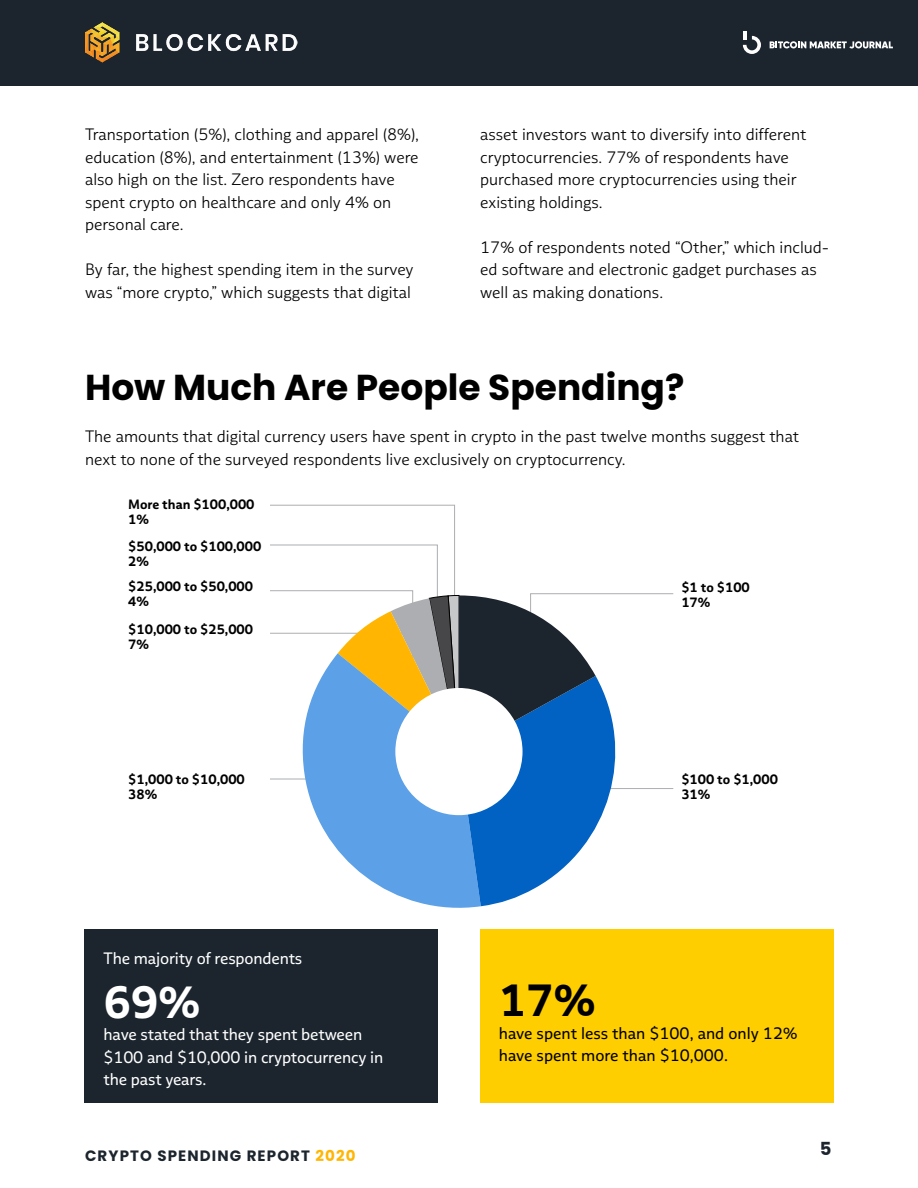
<style>
.page{position:relative;width:918px;height:1188px;background:#fff}
.page>*{position:absolute;margin:0;border:0;box-sizing:border-box;transform-origin:0 0}
.t1{font:700 45px "Multiple Sans Alt II";color:#fff}
.t2{font:700 45px "Multiple Sans Alt II";color:#000}
.t3{font:700 36px "Poppins";color:#000}
.t4{font:700 18px "Poppins";color:#1c252e}
.t5{font:300 16.5px/22.5px "Multiple Sans Alt II";color:#000}
.t6{font:16.5px/22.5px "Multiple Sans Alt II";letter-spacing:-.01em;color:#fff}
.t7{font:16.5px/22.5px "Multiple Sans Alt II";color:#000}
.t8{font:700 15px "Poppins";letter-spacing:.075em;color:#1c252e}
.t9{font:700 13.5px/15px "Multiple Sans Alt II";color:#000}
.s1{color:#ffb502}
</style>
<div class="page">
<div style="left:0;top:0;width:918px;height:85px;background:#1c252e"></div>
<img style="left:85px;top:23px;width:213px;height:40px">
<svg style="left:743px;top:31px;width:18px;height:23px"></svg>
<svg style="left:770px;top:41px;width:123px;height:7px"></svg>
<svg style="left:270px;top:504px;width:404px;height:402px"></svg>
<div style="left:84px;top:930px;width:354px;height:173px;background:#1c252e"></div>
<div style="left:480px;top:930px;width:354px;height:173px;background:#fece00"></div>
<div style="left:395px;top:688px;width:128px;height:127px;background:#fff;border-radius:50%"></div>
<p class="t5" style="left:85px;top:123px;width:336px">Transportation (5%), clothing and apparel (8%), education (8%), and entertainment (13%) were also high on the list. Zero respondents have spent crypto on healthcare and only 4% on personal care.</p>
<p class="t5" style="left:85px;top:258px;width:330px">By far, the highest spending item in the survey was “more crypto,” which suggests that digital</p>
<p class="t5" style="left:480px;top:123px;width:328px">asset investors want to diversify into different cryptocurrencies. 77% of respondents have purchased more cryptocurrencies using their existing holdings.</p>
<p class="t5" style="left:480px;top:236px;width:351px">17% of respondents noted “Other,” which includ&shy;ed software and electronic gadget purchases as well as making donations.</p>
<h2 class="t3" style="left:85px;top:367px;width:601px">How Much Are People Spending?</h2>
<p class="t5" style="left:85px;top:425px;width:716px">The amounts that digital currency users have spent in crypto in the past twelve months suggest that next to none of the surveyed respondents live exclusively on cryptocurrency.</p>
<p class="t9" style="left:128px;top:497px;width:128px">More than $100,000<br>1%</p>
<p class="t9" style="left:128px;top:538px;width:135px">$50,000 to $100,000<br>2%</p>
<p class="t9" style="left:128px;top:579px;width:126px">$25,000 to $50,000<br>4%</p>
<p class="t9" style="left:128px;top:621px;width:126px">$10,000 to $25,000<br>7%</p>
<p class="t9" style="left:128px;top:772px;width:118px">$1,000 to $10,000<br>38%</p>
<p class="t6" style="left:104px;top:947px;width:200px">The majority of respondents</p>
<h1 class="t1" style="left:104px;top:974px;width:98px">69%</h1>
<p class="t6" style="left:104px;top:1023px;width:281px">have stated that they spent between $100 and $10,000 in cryptocurrency in the past years.</p>
<p class="t8" style="left:85px;top:1147px;width:272px">CRYPTO SPENDING REPORT <span class="s1">2020</span></p>
<p class="t9" style="left:681px;top:579px;width:70px">$1 to $100<br>17%</p>
<p class="t9" style="left:681px;top:772px;width:98px">$100 to $1,000<br>31%</p>
<h1 class="t2" style="left:499px;top:972px;width:98px">17%</h1>
<p class="t7" style="left:499px;top:1022px;width:300px">have spent less than $100, and only 12% have spent more than $10,000.</p>
<p class="t4" style="left:820px;top:1138px;width:13px">5</p>
</div>
